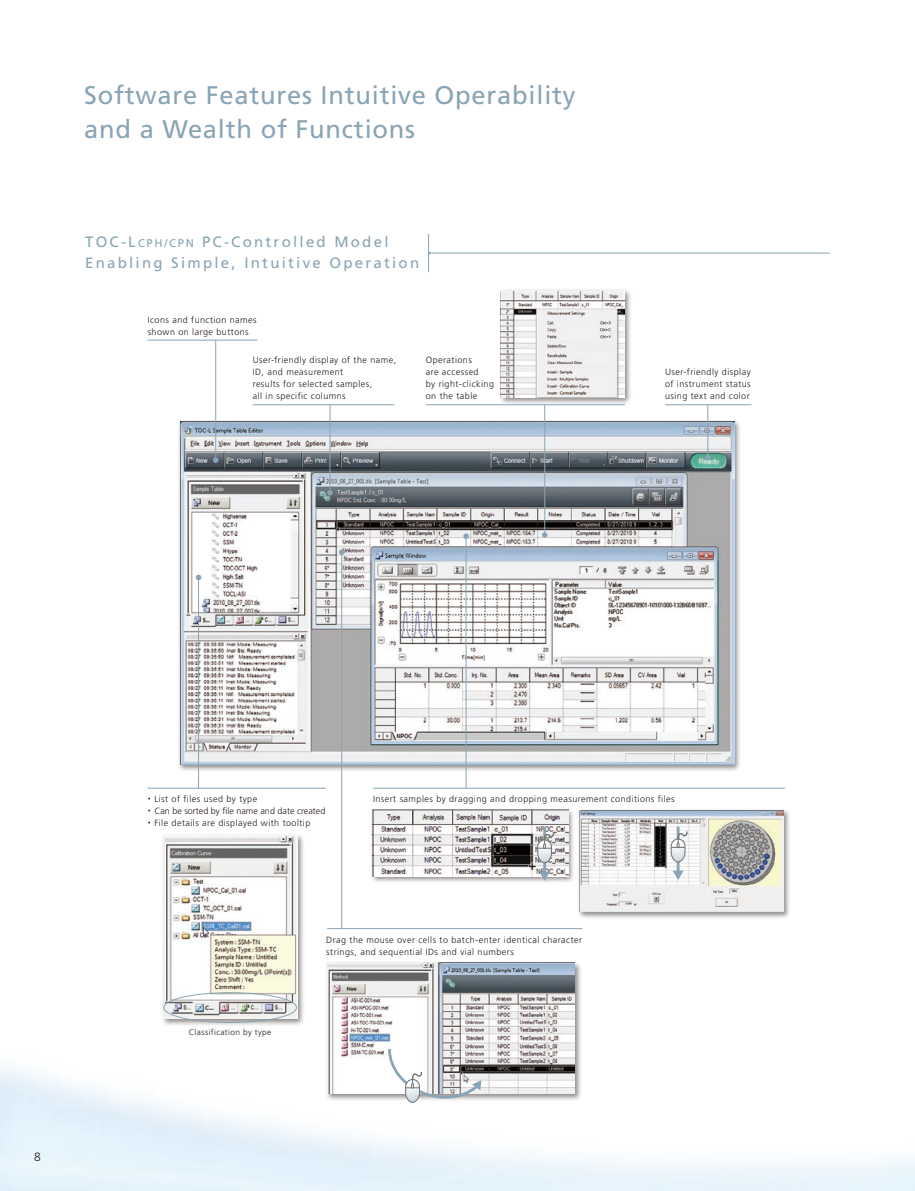
<style>
.page{position:relative;width:915px;height:1191px;background:#fff}
.page>*{position:absolute;margin:0;border:0;box-sizing:border-box;transform-origin:0 0}
.t1{font:25.5px/33.8px "Frutiger";letter-spacing:.03em;color:#89a4b4}
.t2{font:15px/21px "Frutiger";letter-spacing:.15em;color:#89a4b4}
.t3{font:300 12px "Frutiger";color:#231916}
.t4{font:300 9px/12px "Frutiger";letter-spacing:.05em;color:#231916}
.t5{font:300 8.25px "Frutiger";letter-spacing:.05em;color:#231916}
.s1{font-size:11.25px}
.s2{font-family:"Koz Go Pro";font-weight:400}
</style>
<div class="page">
<img style="left:325px;top:962px;width:257px;height:140px">
<img style="left:326px;top:963px;width:248px;height:131px">
<img style="left:161px;top:833px;width:144px;height:193px">
<img style="left:163px;top:835px;width:134px;height:183px">
<img style="left:371px;top:809px;width:203px;height:74px">
<img style="left:372px;top:810px;width:196px;height:67px">
<img style="left:578px;top:808px;width:213px;height:111px">
<img style="left:579px;top:810px;width:204px;height:102px">
<img style="left:497px;top:289px;width:134px;height:117px">
<img style="left:500px;top:291px;width:124px;height:106px">
<img style="left:177px;top:417px;width:564px;height:357px">
<img style="left:180px;top:422px;width:554px;height:342px">
<hr style="left:428px;top:234px;width:1px;height:38px;background:#89a4b4">
<hr style="left:428px;top:253px;width:401px;height:1px;background:#89a4b4">
<hr style="left:147px;top:340px;width:110px;height:1px;background:#89a4b4">
<hr style="left:215px;top:340px;width:1px;height:120px;background:#89a4b4">
<svg style="left:213px;top:457px;width:5px;height:6px"></svg>
<hr style="left:252px;top:404px;width:142px;height:1px;background:#89a4b4">
<hr style="left:329px;top:405px;width:1px;height:88px;background:#89a4b4">
<svg style="left:327px;top:490px;width:5px;height:5px"></svg>
<hr style="left:425px;top:404px;width:199px;height:1px;background:#89a4b4">
<hr style="left:544px;top:405px;width:1px;height:130px;background:#89a4b4">
<svg style="left:542px;top:532px;width:5px;height:6px"></svg>
<hr style="left:665px;top:404px;width:86px;height:1px;background:#89a4b4">
<hr style="left:707px;top:405px;width:1px;height:52px;background:#89a4b4">
<svg style="left:704px;top:455px;width:6px;height:5px"></svg>
<hr style="left:147px;top:788px;width:178px;height:1px;background:#89a4b4">
<hr style="left:198px;top:577px;width:1px;height:211px;background:#89a4b4">
<svg style="left:196px;top:574px;width:5px;height:6px"></svg>
<hr style="left:327px;top:928px;width:255px;height:1px;background:#89a4b4">
<hr style="left:341px;top:552px;width:1px;height:376px;background:#89a4b4">
<svg style="left:339px;top:549px;width:5px;height:6px"></svg>
<hr style="left:373px;top:788px;width:412px;height:1px;background:#89a4b4">
<hr style="left:465px;top:536px;width:1px;height:252px;background:#89a4b4">
<svg style="left:463px;top:533px;width:5px;height:6px"></svg>
<hr style="left:676px;top:826px;width:3px;height:46px;background:#89a4b4">
<svg style="left:672px;top:870px;width:11px;height:10px"></svg>
<svg style="left:670px;top:830px;width:18px;height:32px"></svg>
<hr style="left:543px;top:827px;width:3px;height:46px;background:#89a4b4">
<svg style="left:539px;top:871px;width:11px;height:10px"></svg>
<svg style="left:536px;top:831px;width:18px;height:32px"></svg>
<svg style="left:386px;top:1046px;width:95px;height:57px"></svg>
<div style="left:163px;top:992px;width:134px;height:30px;border:1px solid #89a4b4;border-radius:50%"></div>
<h1 class="t1" style="left:84px;top:78px;width:493px">Software Features Intuitive Operability and a Wealth of Functions</h1>
<h2 class="t2" style="left:85px;top:231px;width:335px">TOC-L<span class="s1">CPH/CPN</span> PC-Controlled Model<br>Enabling Simple, Intuitive Operation</h2>
<p class="t4" style="left:148px;top:313px;width:110px">Icons and function names shown on large buttons</p>
<p class="t4" style="left:253px;top:354px;width:145px">User-friendly display of the name,<br>ID, and measurement<br>results for selected samples,<br>all in specific columns</p>
<p class="t4" style="left:425px;top:354px;width:70px">Operations<br>are accessed<br>by right-clicking on the table</p>
<p class="t4" style="left:665px;top:366px;width:87px;text-align:justify">User-friendly display of instrument status using text and color</p>
<h3 class="t3" style="left:34px;top:1150px;width:8px">8</h3>
<p class="t4" style="left:145px;top:793px;width:182px"><span class="s2">・</span>List of files used by type<br><span class="s2">・</span>Can be sorted by file name and date created<span class="s2">・</span>File details are displayed with tooltip</p>
<p class="t4" style="left:373px;top:793px;width:303px">Insert samples by dragging and dropping measurement conditions files</p>
<p class="t5" style="left:189px;top:1027px;width:84px">Classification by type</p>
<p class="t4" style="left:326px;top:933px;width:257px">Drag the mouse over cells to batch-enter identical character strings, and sequential IDs and vial numbers</p>
</div>
